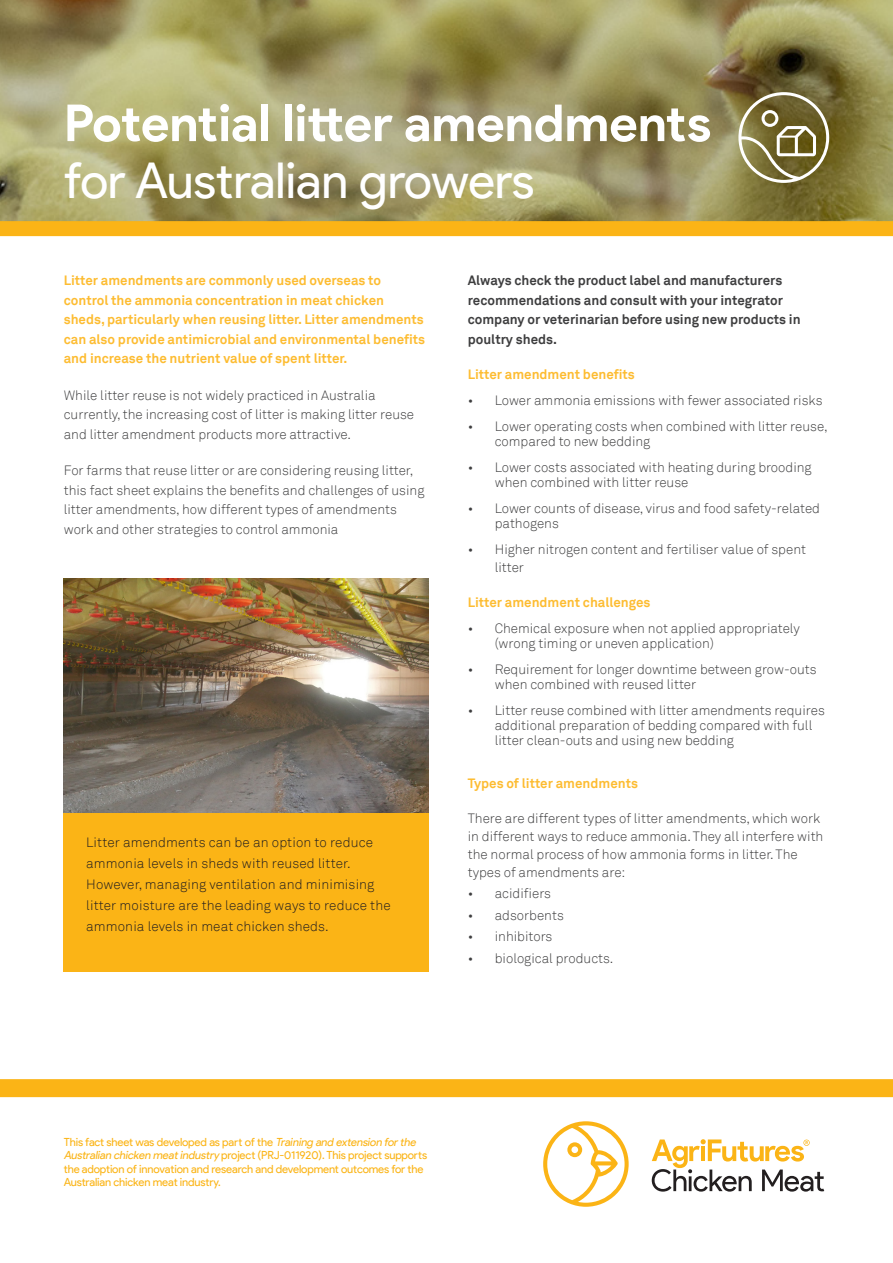
<style>
.page{position:relative;width:893px;height:1263px;background:#fff}
.page>*{position:absolute;margin:0;border:0;box-sizing:border-box;transform-origin:0 0}
.Headline___Purple{font:700 51px "Product Sans";color:#fff}
.Headline___Purple-2{font:49.5px "Product Sans";letter-spacing:-.005em;color:#fff}
.Headline___White{font:300 13.5px/15px "Akkurat TT";color:#3e3e3f}
.Headline___White-2{font:700 13.5px/19.5px "Akkurat TT";color:#fdbc31}
.Headline___White-3{font:300 13.5px/21px "Akkurat TT";letter-spacing:.01em;color:#231f20}
.Headline___White-4{font:700 13.5px/19.5px "Akkurat TT";color:#3e3e3f}
.Letterhead_-_Strapline{font:11.25px/13.5px "Product Sans";letter-spacing:-.01em;color:#fbb416}
.s1{font-style:italic}
</style>
<div class="page">
<img style="left:0;top:0;width:893px;height:221px">
<svg style="left:652px;top:1139px;width:172px;height:52px"></svg>
<svg style="left:543px;top:1121px;width:86px;height:86px"></svg>
<div style="left:0;top:221px;width:893px;height:15px;background:#fbb416"></div>
<svg style="left:738px;top:92px;width:91px;height:91px;background:#8d8456"></svg>
<div style="left:0;top:1079px;width:893px;height:18px;background:#fbb416"></div>
<div style="left:64px;top:785px;width:365px;height:187px;background:#fbb416"></div>
<img style="left:64px;top:579px;width:365px;height:234px">
<p class="Headline___Purple" style="left:64px;top:92px;width:649px">Potential litter amendments</p>
<p class="Headline___Purple-2" style="left:64px;top:153px;width:472px">for Australian growers</p>
<p class="Headline___White-2" style="left:64px;top:271px;width:363px">Litter amendments are commonly used overseas to control the ammonia concentration in meat chicken sheds, particularly when reusing litter. Litter amendments can also provide antimicrobial and environmental benefits and increase the nutrient value of spent litter.</p>
<p class="Headline___White" style="left:64px;top:385px;width:352px;line-height:19.5px">While litter reuse is not widely practiced in Australia currently, the increasing cost of litter is making litter reuse and litter amendment products more attractive.</p>
<p class="Headline___White" style="left:64px;top:461px;width:362px;line-height:19.5px">For farms that reuse litter or are considering reusing litter, this fact sheet explains the benefits and challenges of using litter amendments, how different types of amendments work and other strategies to control ammonia</p>
<p class="Headline___White-3" style="left:86px;top:832px;width:306px">Litter amendments can be an option to reduce ammonia levels in sheds with reused litter.<br>However, managing ventilation and minimising litter moisture are the leading ways to reduce the ammonia levels in meat chicken sheds.</p>
<p class="Headline___White-4" style="left:468px;top:271px;width:334px">Always check the product label and manufacturers recommendations and consult with your integrator company or veterinarian before using new products in poultry sheds.</p>
<p class="Headline___White-2" style="left:468px;top:364px;width:169px">Litter amendment benefits</p>
<p class="Headline___White" style="left:468px;top:393px;width:356px">• Lower ammonia emissions with fewer associated risks</p>
<p class="Headline___White" style="left:495px;top:419px;width:334px;text-indent:-27px">• Lower operating costs when combined with litter reuse, compared to new bedding</p>
<p class="Headline___White" style="left:495px;top:460px;width:318px;text-indent:-27px">• Lower costs associated with heating during brooding when combined with litter reuse</p>
<p class="Headline___White" style="left:495px;top:501px;width:327px;text-indent:-27px">• Lower counts of disease, virus and food safety-related pathogens</p>
<p class="Headline___White" style="left:495px;top:540px;width:313px;line-height:18px;text-indent:-27px">• Higher nitrogen content and fertiliser value of spent litter</p>
<p class="Headline___White-2" style="left:468px;top:592px;width:184px">Litter amendment challenges</p>
<p class="Headline___White" style="left:495px;top:621px;width:307px;text-indent:-27px">• Chemical exposure when not applied appropriately (wrong timing or uneven application)</p>
<p class="Headline___White" style="left:495px;top:662px;width:323px;text-indent:-27px">• Requirement for longer downtime between grow-outs when combined with reused litter</p>
<p class="Headline___White" style="left:495px;top:703px;width:332px;text-indent:-27px">• Litter reuse combined with litter amendments requires additional preparation of bedding compared with full litter clean-outs and using new bedding</p>
<p class="Headline___White-2" style="left:468px;top:773px;width:172px">Types of litter amendments</p>
<p class="Headline___White" style="left:468px;top:809px;width:357px;line-height:18px">There are different types of litter amendments, which work in different ways to reduce ammonia. They all interfere with the normal process of how ammonia forms in litter. The types of amendments are:</p>
<p class="Headline___White" style="left:468px;top:886px;width:85px">• acidifiers</p>
<p class="Headline___White" style="left:468px;top:908px;width:98px">• adsorbents</p>
<p class="Headline___White" style="left:468px;top:929px;width:86px">• inhibitors</p>
<p class="Headline___White" style="left:468px;top:951px;width:147px">• biological products.</p>
<p class="Letterhead_-_Strapline" style="left:64px;top:1135px;width:365px">This fact sheet was developed as part of the <span class="s1">Training and extension forthe Australian chicken meatindustry</span> project (PRJ-011920). This project supports the adoption of innovation and research and development outcomes for the Australian chicken meat industry.</p>
</div>
